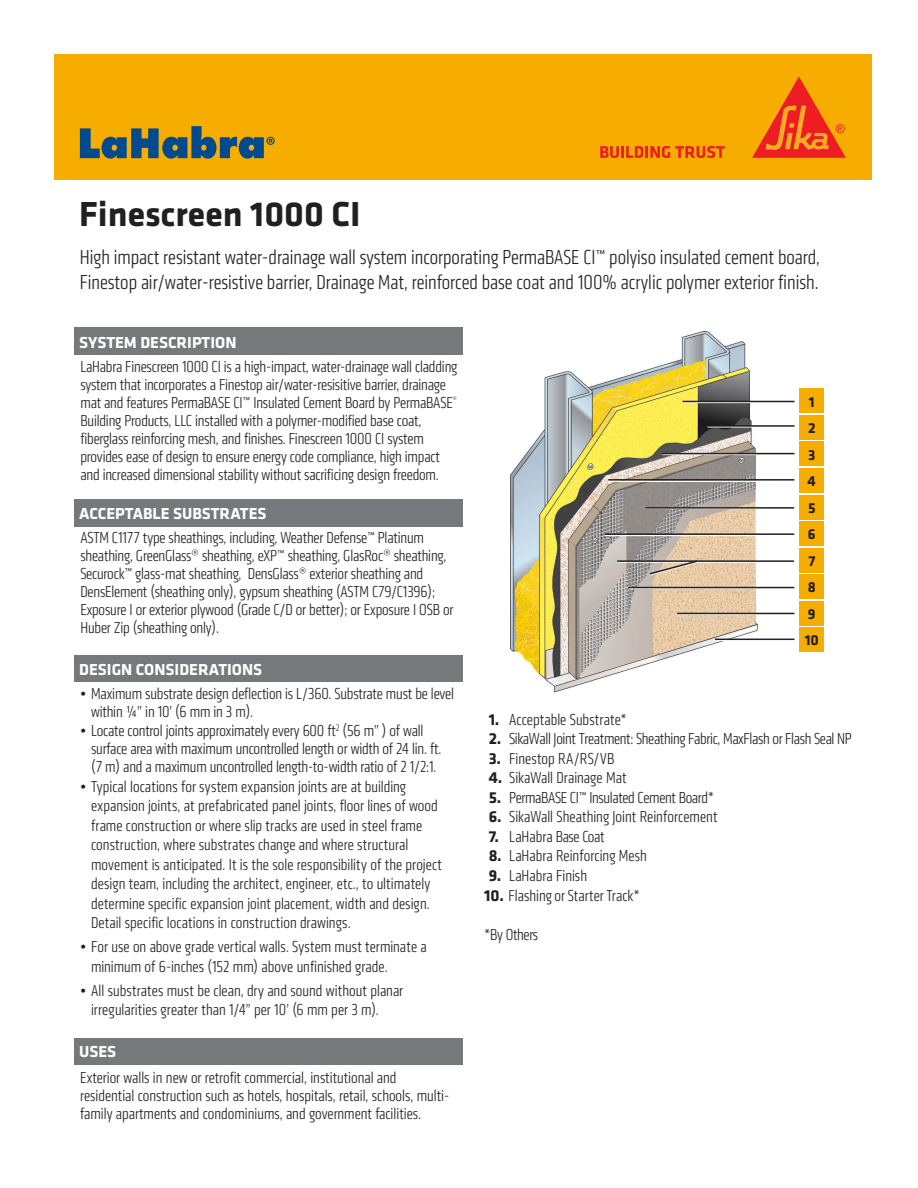
<style>
.page{position:relative;width:918px;height:1188px;background:#fff}
.page>*{position:absolute;margin:0;border:0;box-sizing:border-box;transform-origin:0 0}
.t1{font:700 36px "Klavika";color:#231f20}
.Description{font:300 condensed 21px/25.2px "Klavika";color:#231f20}
.Text{font:300 condensed 16.5px/18px "Klavika";letter-spacing:-.01em;color:#231f20}
.cover_text{font:300 condensed 16.5px "Klavika";letter-spacing:-.005em;color:#231f20}
.t2{font:700 16.5px "Klavika";color:#fff}
.Text-2{font:300 condensed 16.5px "Klavika";letter-spacing:.01em;color:#231f20}
.t3{font:700 15px "Klavika";color:#231f20}
.s1{font-weight:700;font-stretch:normal}
</style>
<div class="page">
<img style="left:510px;top:332px;width:282px;height:360px">
<hr style="left:683px;top:402px;width:112px;height:1px;background:#fff">
<hr style="left:683px;top:401px;width:111px;height:1px;background:#231f20">
<hr style="left:708px;top:426px;width:87px;height:2px;background:#fff">
<hr style="left:707px;top:425px;width:88px;height:2px;background:#231f20">
<hr style="left:662px;top:454px;width:133px;height:1px;background:#fff">
<hr style="left:662px;top:453px;width:132px;height:1px;background:#231f20">
<hr style="left:609px;top:481px;width:186px;height:1px;background:#fff">
<hr style="left:608px;top:479px;width:186px;height:2px;background:#231f20">
<hr style="left:645px;top:507px;width:149px;height:2px;background:#231f20">
<hr style="left:605px;top:535px;width:190px;height:1px;background:#fff">
<hr style="left:605px;top:533px;width:189px;height:2px;background:#231f20">
<hr style="left:629px;top:587px;width:166px;height:2px;background:#fff">
<hr style="left:629px;top:587px;width:165px;height:1px;background:#231f20">
<hr style="left:715px;top:640px;width:80px;height:1px;background:#fff">
<hr style="left:715px;top:639px;width:80px;height:1px;background:#231f20">
<hr style="left:618px;top:561px;width:176px;height:2px;background:#fff">
<hr style="left:617px;top:560px;width:177px;height:2px;background:#231f20">
<hr style="left:677px;top:614px;width:118px;height:1px;background:#fff">
<hr style="left:677px;top:613px;width:117px;height:1px;background:#231f20">
<div style="left:800px;top:389px;width:24px;height:24px;background:#f7ad00"></div>
<div style="left:800px;top:442px;width:24px;height:24px;background:#f7ad00"></div>
<div style="left:800px;top:495px;width:24px;height:24px;background:#f7ad00"></div>
<div style="left:800px;top:548px;width:24px;height:24px;background:#f7ad00"></div>
<div style="left:800px;top:415px;width:24px;height:25px;background:#f7ad00"></div>
<div style="left:800px;top:468px;width:24px;height:25px;background:#f7ad00"></div>
<div style="left:800px;top:522px;width:24px;height:24px;background:#f7ad00"></div>
<div style="left:800px;top:575px;width:24px;height:24px;background:#f7ad00"></div>
<div style="left:800px;top:601px;width:24px;height:24px;background:#f7ad00"></div>
<div style="left:800px;top:628px;width:24px;height:24px;background:#f7ad00"></div>
<div style="left:54px;top:54px;width:818px;height:125px;background:#f7ad00"></div>
<svg style="left:600px;top:146px;width:125px;height:12px"></svg>
<svg style="left:752px;top:76px;width:94px;height:82px"></svg>
<div style="left:74px;top:328px;width:389px;height:27px;background:#76787b"></div>
<div style="left:74px;top:499px;width:389px;height:27px;background:#76787b"></div>
<div style="left:74px;top:655px;width:389px;height:27px;background:#76787b"></div>
<div style="left:74px;top:1038px;width:389px;height:27px;background:#76787b"></div>
<svg style="left:80px;top:126px;width:195px;height:33px"></svg>
<svg style="left:648px;top:559px;width:51px;height:18px"></svg>
<p class="t1" style="left:79px;top:188px;width:283px">Finescreen 1000 CI</p>
<p class="Description" style="left:80px;top:245px;width:742px">High impact resistant water-drainage wall system incorporating PermaBASE CI™ polyiso insulated cement board,<br>Finestop air/water-resistive barrier, Drainage Mat, reinforced base coat and 100% acrylic polymer exterior finish.</p>
<p class="t2" style="left:79px;top:330px;width:159px">SYSTEM DESCRIPTION</p>
<p class="Text" style="left:80px;top:358px;width:379px">LaHabra Finescreen 1000 CI is a high-impact, water-drainage wall cladding system that incorporates a Finestop air/water-resisitive barrier, drainage mat and features PermaBASE CI™ Insulated Cement Board by PermaBASE<sup>® </sup>Building Products, LLC installed with a polymer-modified base coat, fiberglass reinforcing mesh, and finishes. Finescreen 1000 CI system provides ease of design to ensure energy code compliance, high impact and increased dimensional stability without sacrificing design freedom.</p>
<p class="t2" style="left:79px;top:501px;width:189px">ACCEPTABLE SUBSTRATES</p>
<p class="Text" style="left:80px;top:529px;width:374px">ASTM C1177 type sheathings, including, Weather Defense™ Platinum sheathing, GreenGlass® sheathing, eXP™ sheathing, GlasRoc® sheathing, Securock™ glass-mat sheathing, DensGlass® exterior sheathing and DensElement (sheathing only), gypsum sheathing (ASTM C79/C1396); Exposure I or exterior plywood (Grade C/D or better); or Exposure I OSB or Huber Zip (sheathing only).</p>
<p class="t2" style="left:79px;top:657px;width:185px">DESIGN CONSIDERATIONS</p>
<p class="Text" style="left:91px;top:685px;width:364px;text-indent:-11px">• Maximum substrate design deflection is L/360. Substrate must be level within ¼” in 10’ (6 mm in 3 m).</p>
<p class="Text" style="left:91px;top:722px;width:352px;text-indent:-11px">• Locate control joints approximately every 600 ft<sup>2</sup> (56 m” ) of wall surface area with maximum uncontrolled length or width of 24 lin. ft. (7 m) and a maximum uncontrolled length-to-width ratio of 2 1/2:1.</p>
<p class="Text" style="left:91px;top:777px;width:352px;line-height:19.5px;text-indent:-11px">• Typical locations for system expansion joints are at building expansion joints, at prefabricated panel joints, floor lines of wood frame construction or where slip tracks are used in steel frame construction, where substrates change and where structural movement is anticipated. It is the sole responsibility of the project design team, including the architect, engineer, etc., to ultimately determine specific expansion joint placement, width and design.<br>Detail specific locations in construction drawings.</p>
<p class="Text" style="left:91px;top:937px;width:337px;line-height:19.5px;text-indent:-11px">• For use on above grade vertical walls. System must terminate a minimum of 6-inches (152 mm) above unfinished grade.</p>
<p class="Text" style="left:91px;top:981px;width:314px;line-height:19.5px;text-indent:-11px">• All substrates must be clean, dry and sound without planar irregularities greater than 1/4” per 10’ (6 mm per 3 m).</p>
<p class="t2" style="left:79px;top:1040px;width:39px">USES</p>
<p class="Text" style="left:80px;top:1069px;width:371px">Exterior walls in new or retrofit commercial, institutional and residential construction such as hotels, hospitals, retail, schools, multi&shy;family apartments and condominiums, and government facilities.</p>
<p class="t3" style="left:809px;top:391px;width:7px">1</p>
<p class="t3" style="left:808px;top:417px;width:9px">2</p>
<p class="t3" style="left:808px;top:444px;width:9px">3</p>
<p class="t3" style="left:808px;top:470px;width:10px">4</p>
<p class="t3" style="left:808px;top:497px;width:9px">5</p>
<p class="t3" style="left:808px;top:523px;width:9px">6</p>
<p class="t3" style="left:808px;top:550px;width:8px">7</p>
<p class="t3" style="left:808px;top:577px;width:10px">8</p>
<p class="t3" style="left:808px;top:603px;width:9px">9</p>
<p class="t3" style="left:805px;top:630px;width:16px">10</p>
<p class="Text-2" style="left:489px;top:710px;width:140px"><span class="s1">1.</span> Acceptable Substrate*</p>
<p class="cover_text" style="left:489px;top:730px;width:364px"><span class="s1">2.</span> SikaWall Joint Treatment: Sheathing Fabric, MaxFlash or Flash Seal NP</p>
<p class="cover_text" style="left:489px;top:749px;width:127px"><span class="s1">3.</span> Finestop RA/RS/VB</p>
<p class="cover_text" style="left:489px;top:769px;width:139px"><span class="s1">4.</span> SikaWall Drainage Mat</p>
<p class="cover_text" style="left:489px;top:788px;width:227px"><span class="s1">5.</span> PermaBASE CI™ Insulated Cement Board*</p>
<p class="cover_text" style="left:489px;top:808px;width:230px"><span class="s1">6.</span> SikaWall Sheathing Joint Reinforcement</p>
<p class="cover_text" style="left:489px;top:827px;width:117px"><span class="s1">7.</span> LaHabra Base Coat</p>
<p class="cover_text" style="left:489px;top:847px;width:160px"><span class="s1">8.</span> LaHabra Reinforcing Mesh</p>
<p class="cover_text" style="left:489px;top:866px;width:100px"><span class="s1">9.</span> LaHabra Finish</p>
<p class="Text" style="left:484px;top:887px;width:157px"><span class="s1">10.</span> Flashing or Starter Track*</p>
<p class="cover_text" style="left:484px;top:925px;width:56px">*By Others</p>
</div>
